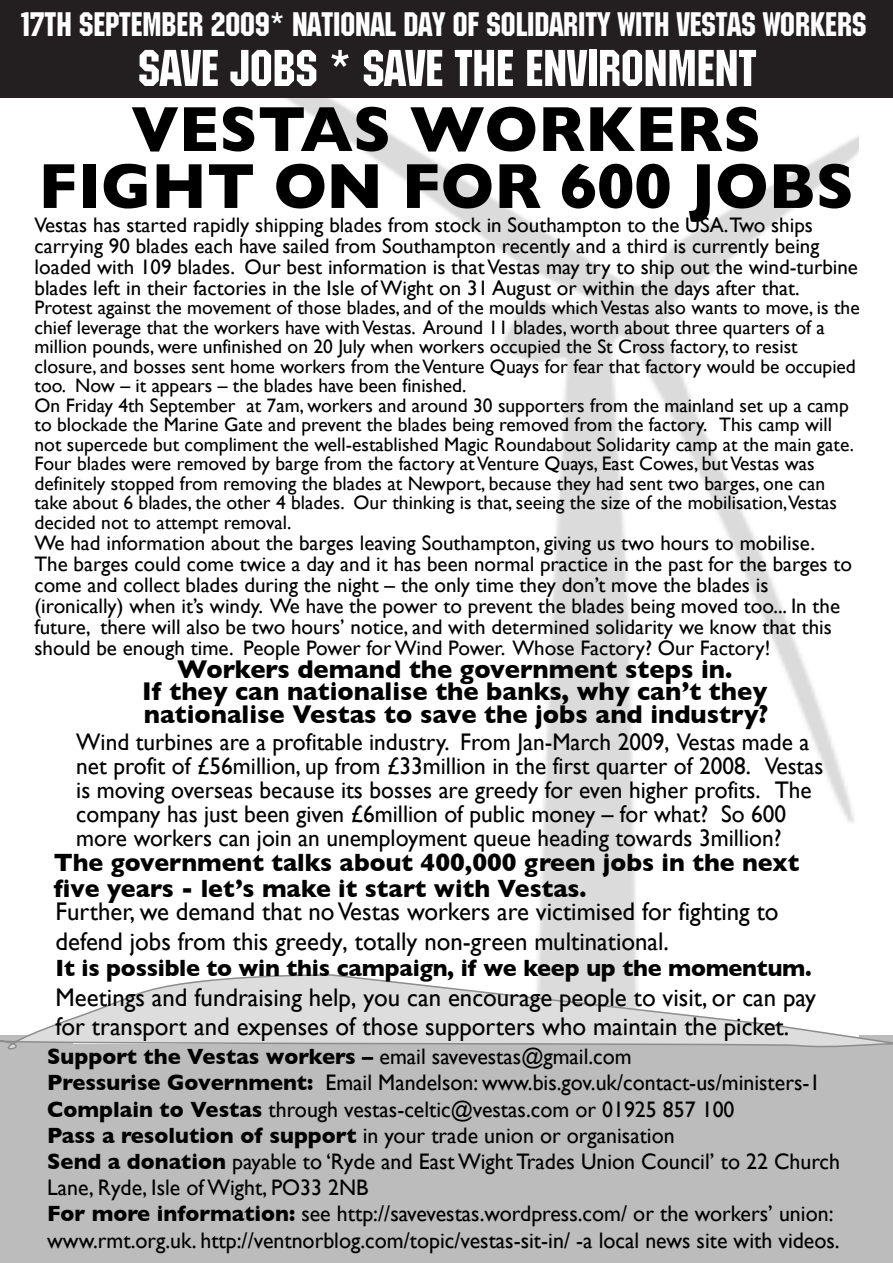
<style>
.page{position:relative;width:893px;height:1263px;background:#fff}
.page>*{position:absolute;margin:0;border:0;box-sizing:border-box;transform-origin:0 0}
.t1{font:700 64.5px/57px "Gill Sans";color:#000;text-align:center}
.t2{font:54.15px "Machine ITCTT";color:#fff}
.t3{font:35.4px "Machine ITCTT";color:#fff}
.t4{font:700 26.25px/22.5px "Gill Sans";color:#000;text-align:center}
.t5{font:25.5px/29.7px "Gill Sans";color:#000}
.t6{font:700 25.5px/25.5px "Gill Sans";color:#000}
.t7{font:24px/24px "Gill Sans";color:#000}
.t8{font:700 24px "Gill Sans";letter-spacing:-.01em;color:#000}
.t9{font:22.5px "Gill Sans";color:#000}
.t10{font:700 22.5px "Gill Sans";color:#000}
.t11{font:21px/21px "Gill Sans";color:#000}
.t12{font:19.5px/19.5px "Gill Sans";color:#000}
.s1{font-weight:700}
</style>
<div class="page">
<div style="left:0;top:1035px;width:892px;height:228px;background:#bcbcbc"></div>
<div style="left:0;top:0;width:892px;height:98px;background:#231f20"></div>
<svg style="left:0;top:972px;width:892px;height:78px"></svg>
<h3 class="t3" style="left:21px;top:4px;width:846px">17TH SEPTEMBER 2009* NATIONAL DAY OF SOLIDARITY WITH VESTAS WORKERS</h3>
<h2 class="t2" style="left:138px;top:37px;width:619px">SAVE JOBS * SAVE THE ENVIRONMENT</h2>
<h1 class="t1" style="left:38px;top:100px;width:817px">VESTAS WORKERS<br>FIGHT ON FOR 600 JOBS</h1>
<p class="t11" style="left:34px;top:214px;width:825px">Vestas has started rapidly shipping blades from stock in Southampton to the USA.Two ships carrying 90 blades each have sailed from Southampton recently and a third is currently being loaded with 109 blades. Our best information is that Vestas may try to ship out the wind-turbine blades left in their factories in the Isle of Wight on 31 August or within the days after that.</p>
<p class="t12" style="left:34px;top:298px;width:826px">Protest against the movement of those blades, and of the moulds which Vestas also wants to move, is the chief leverage that the workers have with Vestas. Around 11 blades, worth about three quarters of a million pounds, were unfinished on 20 July when workers occupied the St Cross factory, to resist closure, and bosses sent home workers from the Venture Quays for fear that factory would be occupied too. Now – it appears – the blades have been finished.<br>On Friday 4th September at 7am, workers and around 30 supporters from the mainland set up a camp to blockade the Marine Gate and prevent the blades being removed from the factory. This camp will not supercede but compliment the well-established Magic Roundabout Solidarity camp at the main gate.<br>Four blades were removed by barge from the factory at Venture Quays, East Cowes, but Vestas was definitely stopped from removing the blades at Newport, because they had sent two barges, one can take about 6 blades, the other 4 blades. Our thinking is that, seeing the size of the mobilisation,Vestas decided not to attempt removal.</p>
<p class="t11" style="left:34px;top:532px;width:819px">We had information about the barges leaving Southampton, giving us two hours to mobilise.<br>The barges could come twice a day and it has been normal practice in the past for the barges to come and collect blades during the night – the only time they don’t move the blades is (ironically) when it’s windy. We have the power to prevent the blades being moved too... In the future, there will also be two hours’ notice, and with determined solidarity we know that this should be enough time. People Power for Wind Power. Whose Factory? Our Factory!</p>
<h3 class="t4" style="left:142px;top:658px;width:627px">Workers demand the government steps in.<br>If they can nationalise the banks, why can’t they nationalise Vestas to save the jobs and industry?</h3>
<p class="t7" style="left:76px;top:730px;width:748px">Wind turbines are a profitable industry. From Jan-March 2009, Vestas made a net profit of £56million, up from £33million in the first quarter of 2008. Vestas is moving overseas because its bosses are greedy for even higher profits. The company has just been given £6million of public money – for what? So 600 more workers can join an unemployment queue heading towards 3million?</p>
<h3 class="t6" style="left:54px;top:850px;width:747px">The government talks about 400,000 green jobs in the next five years - let’s make it start with Vestas.</h3>
<h3 class="t5" style="left:56px;top:896px;width:724px">Further, we demand that noVestas workers are victimised for fighting to defend jobs from this greedy, totally non-green multinational.</h3>
<p class="t8" style="left:56px;top:954px;width:757px">It is possible to win this campaign, if we keep up the momentum.</p>
<h3 class="t5" style="left:56px;top:982px;width:762px">Meetings and fundraising help, you can encourage people to visit, or can pay for transport and expenses of those supporters who maintain the picket.</h3>
<p class="t9" style="left:47px;top:1044px;width:586px"><span class="s1">Support the Vestas workers –</span> email savevestas@gmail.com</p>
<p class="t9" style="left:325px;top:1070px;width:496px">Email Mandelson: www.bis.gov.uk/contact-us/ministers-1</p>
<p class="t9" style="left:47px;top:1096px;width:688px"><span class="s1">Complain to Vestas</span> through vestas-celtic@vestas.com or 01925 857 100</p>
<p class="t9" style="left:47px;top:1122px;width:629px"><span class="s1">Pass a resolution of support</span> in your trade union or organisation</p>
<p class="t9" style="left:47px;top:1148px;width:794px"><span class="s1">Send a donation</span> payable to ‘Ryde and EastWight Trades Union Council’ to 22 Church</p>
<p class="t9" style="left:47px;top:1201px;width:787px"><span class="s1">For more information:</span> see http://savevestas.wordpress.com/ or the workers’ union:</p>
<p class="t10" style="left:47px;top:1070px;width:267px">Pressurise Government:</p>
<p class="t9" style="left:47px;top:1175px;width:323px">Lane, Ryde, Isle ofWight, PO33 2NB</p>
<p class="t9" style="left:47px;top:1227px;width:793px">www.rmt.org.uk. http://ventnorblog.com/topic/vestas-sit-in/ -a local news site with videos.</p>
</div>
